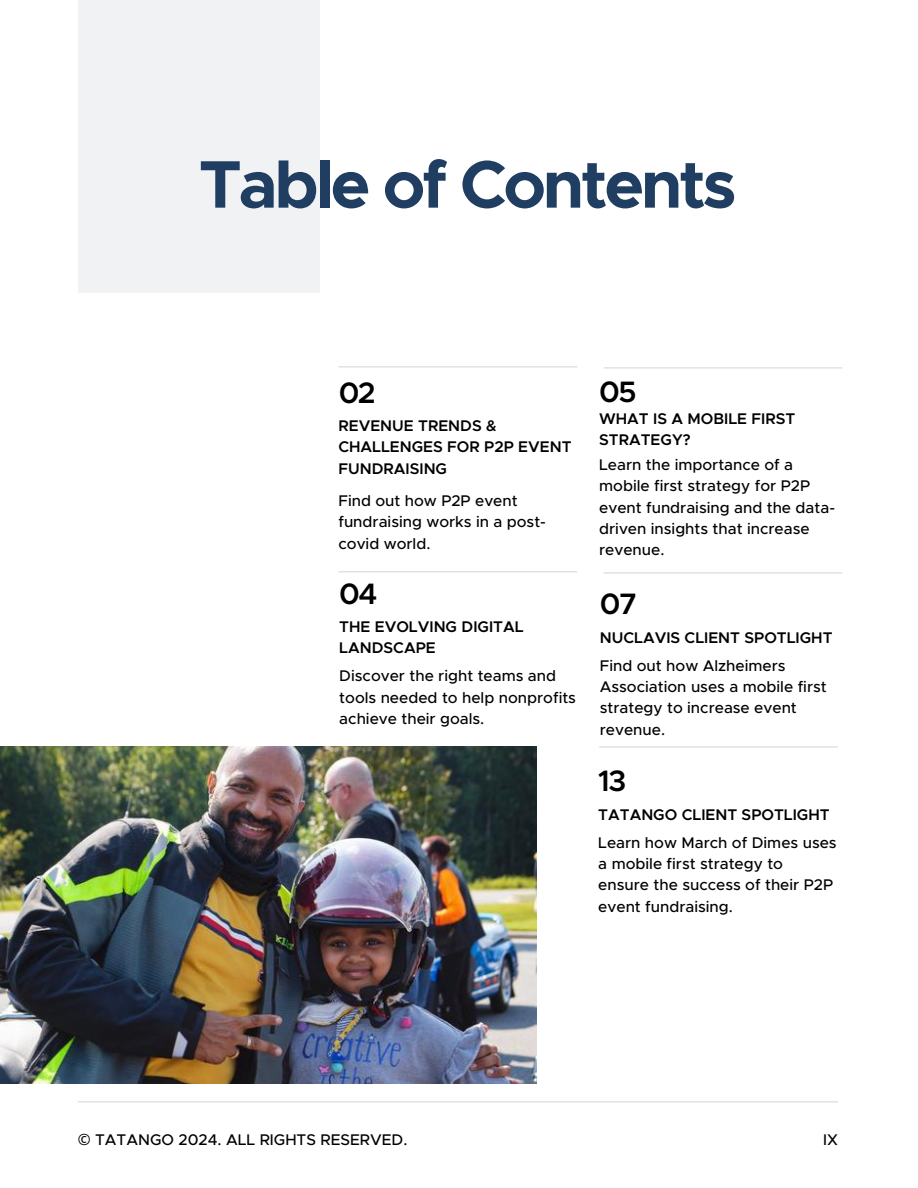
<style>
.page{position:relative;width:918px;height:1188px;background:#fff}
.page>*{position:absolute;margin:0;border:0;box-sizing:border-box;transform-origin:0 0}
.t1{font:700 67.5px "Metropolis";letter-spacing:-.05em;color:#203e61}
.t2{font:600 29.7px "Metropolis";letter-spacing:-.05em;color:#000}
.t3{font:500 15.45px/21.3px "Metropolis";color:#000}
.t4{font:600 15.45px/21.3px "Metropolis";color:#000}
.s1{font-family:"Noto Sans";font-weight:400}
</style>
<div class="page">
<hr style="left:78px;top:1101px;width:760px;height:1px;background:#203e61">
<div style="left:78px;top:0;width:242px;height:293px;background:#f0f2f4"></div>
<hr style="left:339px;top:366px;width:238px;height:1px;background:#203e61">
<hr style="left:338px;top:571px;width:239px;height:1px;background:#203e61">
<hr style="left:604px;top:367px;width:238px;height:1px;background:#203e61">
<hr style="left:603px;top:572px;width:239px;height:1px;background:#203e61">
<hr style="left:599px;top:746px;width:239px;height:2px;background:#203e61">
<img style="left:0;top:746px;width:537px;height:338px">
<h1 class="t1" style="left:199px;top:154px;width:539px">Table of Contents</h1>
<p class="t2" style="left:339px;top:379px;width:39px">02</p>
<p class="t4" style="left:338px;top:416px;width:235px">REVENUE TRENDS &amp;<br>CHALLENGES FOR P2P EVENT<br>FUNDRAISING</p>
<h2 class="t3" style="left:338px;top:491px;width:209px">Find out how P2P event fundraising works in a post&shy;covid world.</h2>
<h2 class="t2" style="left:339px;top:581px;width:40px">04</h2>
<p class="t4" style="left:339px;top:617px;width:186px">THE EVOLVING DIGITAL<br>LANDSCAPE</p>
<h2 class="t3" style="left:339px;top:666px;width:238px">Discover the right teams and tools needed to help nonprofits achieve their goals.</h2>
<p class="t2" style="left:599px;top:378px;width:39px">05</p>
<p class="t4" style="left:599px;top:408px;width:198px">WHAT IS A MOBILE FIRST<br>STRATEGY?</p>
<h2 class="t3" style="left:599px;top:455px;width:237px">Learn the importance of a mobile first strategy for P2P event fundraising and the data&shy;driven insights that increase revenue.</h2>
<p class="t2" style="left:600px;top:590px;width:39px">07</p>
<p class="t4" style="left:600px;top:627px;width:234px">NUCLAVIS CLIENT SPOTLIGHT</p>
<h2 class="t3" style="left:600px;top:655px;width:228px">Find out how Alzheimers<br>Association uses a mobile first strategy to increase event revenue.</h2>
<h2 class="t2" style="left:598px;top:767px;width:29px">13</h2>
<p class="t4" style="left:598px;top:804px;width:233px">TATANGO CLIENT SPOTLIGHT</p>
<p class="t3" style="left:598px;top:832px;width:240px">Learn how March of Dimes uses a mobile first strategy to ensure the success of their P2P event fundraising.</p>
<p class="t3" style="left:78px;top:1130px;width:331px"><span class="s1">©</span> TATANGO 2024. ALL RIGHTS RESERVED.</p>
<p class="t3" style="left:823px;top:1129px;width:16px">IX</p>
</div>
